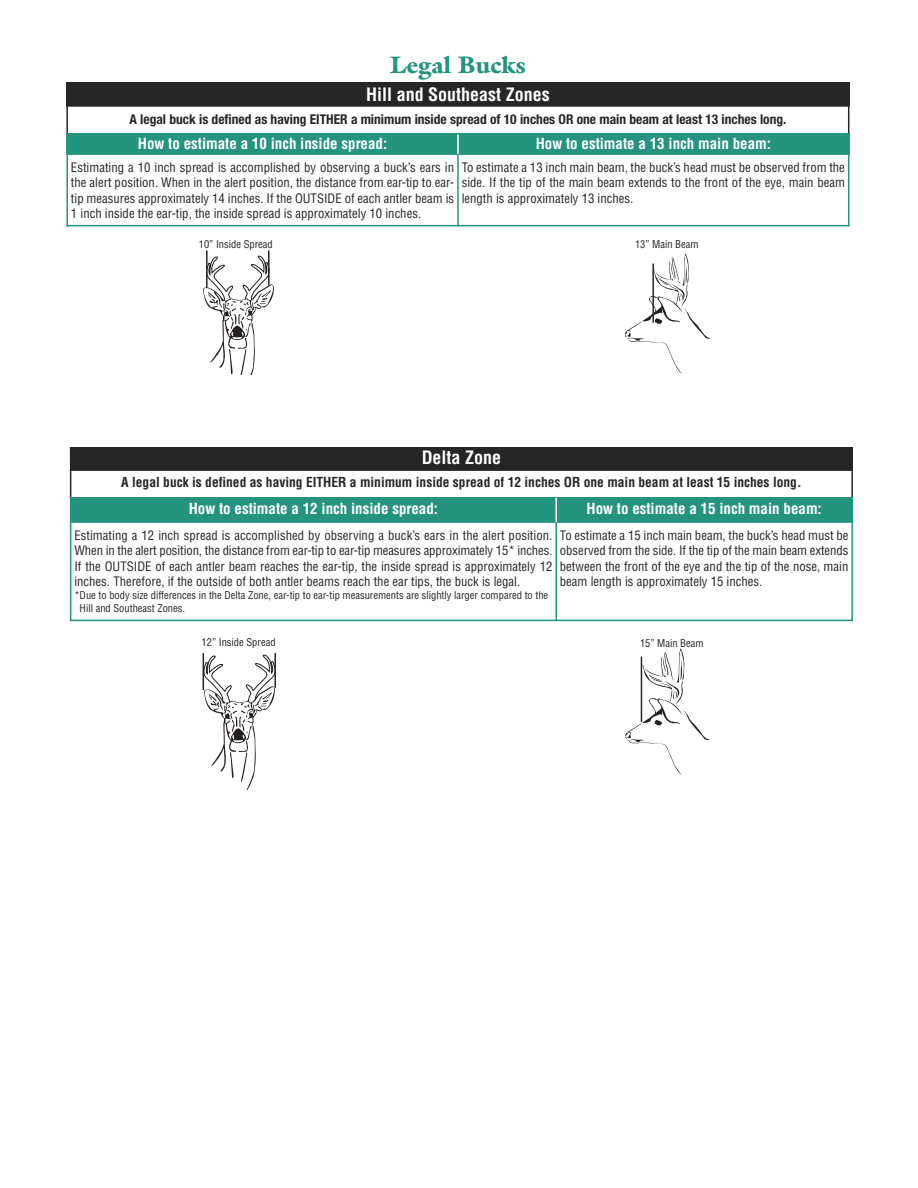
<style>
.page{position:relative;width:918px;height:1188px;background:#fff}
.page>*{position:absolute;margin:0;border:0;box-sizing:border-box;transform-origin:0 0}
.t1{font:900 24px "Galliard";color:#25947e}
.t2{font:700 condensed 18px "Helvetica";color:#fff}
.t3{font:700 condensed 15px "Helvetica";color:#fff}
.t4{font:700 condensed 13.5px "Helvetica Neue";color:#272627}
.t5{font:700 condensed 13.5px "Helvetica";color:#272627}
.t6{font:condensed 12.75px/15.3px "Helvetica";color:#272627;text-align:justify}
.t7{font:condensed 10.5px/12.6px "Helvetica";color:#272627}
</style>
<div class="page">
<div style="left:66px;top:82px;width:783px;height:24px;background:#272627"></div>
<hr style="left:66px;top:82px;width:2px;height:53px;background:#272627">
<hr style="left:848px;top:82px;width:1px;height:53px;background:#272627">
<hr style="left:66px;top:105px;width:783px;height:2px;background:#272627">
<div style="left:66px;top:134px;width:392px;height:20px;background:#25947e"></div>
<div style="left:458px;top:134px;width:391px;height:20px;background:#25947e"></div>
<hr style="left:66px;top:134px;width:2px;height:92px;background:#25947e">
<hr style="left:457px;top:134px;width:2px;height:92px;background:#25947e">
<hr style="left:848px;top:134px;width:1px;height:92px;background:#25947e">
<hr style="left:66px;top:153px;width:783px;height:2px;background:#25947e">
<hr style="left:66px;top:225px;width:783px;height:1px;background:#25947e">
<svg style="left:457px;top:135px;width:2px;height:19px"></svg>
<svg style="left:203px;top:256px;width:71px;height:118px"></svg>
<svg style="left:625px;top:254px;width:86px;height:120px"></svg>
<hr style="left:206px;top:250px;width:2px;height:38px;background:#272627">
<hr style="left:652px;top:264px;width:2px;height:59px;background:#272627">
<hr style="left:268px;top:250px;width:2px;height:36px;background:#272627">
<div style="left:70px;top:447px;width:783px;height:23px;background:#272627"></div>
<hr style="left:70px;top:447px;width:1px;height:52px;background:#272627">
<hr style="left:851px;top:447px;width:2px;height:52px;background:#272627">
<hr style="left:70px;top:469px;width:783px;height:2px;background:#272627">
<div style="left:70px;top:497px;width:486px;height:25px;background:#25947e"></div>
<div style="left:556px;top:497px;width:297px;height:25px;background:#25947e"></div>
<hr style="left:70px;top:497px;width:1px;height:124px;background:#25947e">
<hr style="left:555px;top:497px;width:2px;height:124px;background:#25947e">
<hr style="left:851px;top:497px;width:2px;height:124px;background:#25947e">
<hr style="left:70px;top:521px;width:783px;height:2px;background:#25947e">
<hr style="left:70px;top:620px;width:783px;height:1px;background:#25947e">
<svg style="left:204px;top:655px;width:71px;height:134px"></svg>
<svg style="left:625px;top:649px;width:85px;height:126px"></svg>
<hr style="left:203px;top:653px;width:1px;height:37px;background:#272627">
<hr style="left:274px;top:653px;width:2px;height:35px;background:#272627">
<hr style="left:641px;top:657px;width:1px;height:65px;background:#272627">
<hr style="left:555px;top:498px;width:2px;height:24px;background:#fff">
<h1 class="t1" style="left:390px;top:55px;width:137px">Legal Bucks</h1>
<h2 class="t2" style="left:366px;top:84px;width:185px">Hill and Southeast Zones</h2>
<p class="t4" style="left:129px;top:111px;width:659px">A legal buck is defined as having EITHER a minimum inside spread of 10 inches OR one main beam at least 13 inches long.</p>
<p class="t3" style="left:138px;top:135px;width:251px">How to estimate a 10 inch inside spread:</p>
<p class="t3" style="left:536px;top:135px;width:237px">How to estimate a 13 inch main beam:</p>
<p class="t6" style="left:71px;top:160px;width:385px">Estimating a 10 inch spread is accomplished by observing a buck’s ears in the alert position. When in the alert position, the distance from ear-tip to ear&shy;tip measures approximately 14 inches. If the OUTSIDE of each antler beam is 1 inch inside the ear-tip, the inside spread is approximately 10 inches.</p>
<p class="t6" style="left:462px;top:160px;width:385px">To estimate a 13 inch main beam, the buck’s head must be observed from the side. If the tip of the main beam extends to the front of the eye, main beam length is approximately 13 inches.</p>
<p class="t7" style="left:199px;top:238px;width:76px">10” Inside Spread</p>
<p class="t7" style="left:635px;top:238px;width:65px">13” Main Beam</p>
<h2 class="t2" style="left:422px;top:447px;width:81px">Delta Zone</h2>
<p class="t5" style="left:121px;top:475px;width:682px">A legal buck is defined as having EITHER a minimum inside spread of 12 inches OR one main beam at least 15 inches long.</p>
<p class="t3" style="left:189px;top:500px;width:251px">How to estimate a 12 inch inside spread:</p>
<p class="t3" style="left:587px;top:500px;width:237px">How to estimate a 15 inch main beam:</p>
<p class="t6" style="left:74px;top:528px;width:480px">Estimating a 12 inch spread is accomplished by observing a buck’s ears in the alert position.<br>When in the alert position, the distance from ear-tip to ear-tip measures approximately 15* inches.<br>If the OUTSIDE of each antler beam reaches the ear-tip, the inside spread is approximately 12 inches. Therefore, if the outside of both antler beams reach the ear tips, the buck is legal.</p>
<p class="t7" style="left:80px;top:590px;width:470px;text-indent:-5px">*Due to body size differences in the Delta Zone, ear-tip to ear-tip measurements are slightly larger compared to the<br>Hill and Southeast Zones.</p>
<p class="t6" style="left:560px;top:528px;width:290px">To estimate a 15 inch main beam, the buck’s head must be observed from the side. If the tip of the main beam extends between the front of the eye and the tip of the nose, main beam length is approximately 15 inches.</p>
<p class="t7" style="left:202px;top:636px;width:76px">12” Inside Spread</p>
<p class="t7" style="left:640px;top:637px;width:65px">15” Main Beam</p>
</div>
